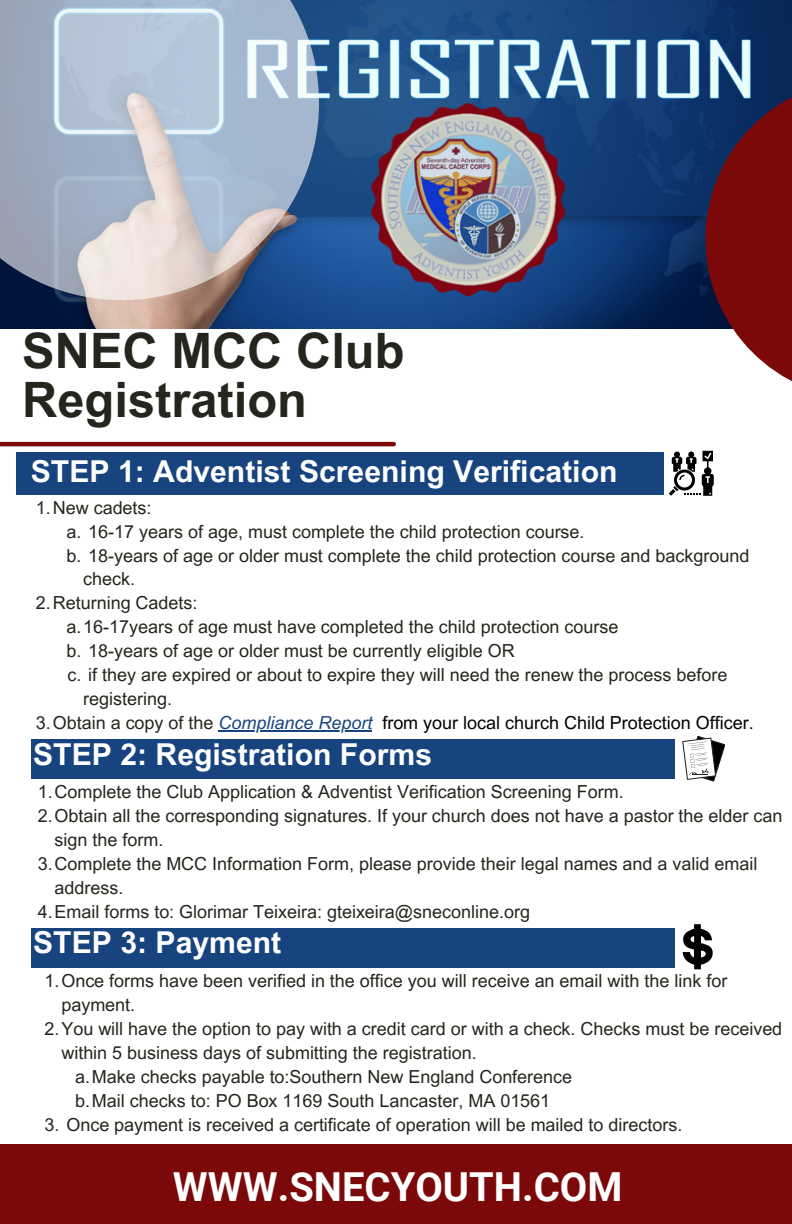
<style>
.page{position:relative;width:792px;height:1224px;background:#fff}
.page>*{position:absolute;margin:0;border:0;box-sizing:border-box;transform-origin:0 0}
.t1{font:700 48.8px "Arial MT Pro";color:#25241d}
.t2{font:700 40px "Roboto";color:#fff}
.t3{font:700 30.2px "Arial MT Pro";color:#fff}
.t4{font:18px/24px "Arial MT Pro";color:#25241d}
.t5{font:18px "Arial MT Pro";color:#000}
.s1{color:#25241d}
.s2{font-style:italic;color:#17447f}
</style>
<div class="page">
<img style="left:0;top:0;width:792px;height:328px">
<div style="left:0;top:1145px;width:792px;height:79px;background:#7b0909"></div>
<hr style="left:0;top:442px;width:394px;height:4px;background:#7b0909">
<svg style="left:705px;top:79px;width:87px;height:303px;background:#712e3a"></svg>
<svg style="left:0;top:0;width:319px;height:300px;background:#a6b3c6"></svg>
<div style="left:16px;top:452px;width:648px;height:42px;background:#17447f"></div>
<svg style="left:669px;top:451px;width:45px;height:45px"></svg>
<div style="left:31px;top:739px;width:643px;height:40px;background:#17447f"></div>
<svg style="left:683px;top:736px;width:42px;height:45px"></svg>
<svg style="left:683px;top:924px;width:30px;height:45px"></svg>
<img style="left:367px;top:98px;width:202px;height:203px">
<div style="left:31px;top:928px;width:643px;height:40px;background:#17447f"></div>
<img style="left:384px;top:116px;width:167px;height:166px;border-radius:50%">
<hr style="left:219px;top:731px;width:153px;height:1px;background:#17447f">
<p class="t1" style="left:22px;top:333px;width:384px">SNEC MCC Club</p>
<p class="t1" style="left:22px;top:381px;width:286px">Registration</p>
<p class="t3" style="left:31px;top:460px;width:588px">STEP 1: Adventist Screening Verification</p>
<p class="t4" style="left:36px;top:498px;width:117px">1.New cadets:</p>
<p class="t4" style="left:67px;top:521px;width:520px">a. 16-17 years of age, must complete the child protection course.</p>
<p class="t4" style="left:83px;top:545px;width:668px;text-indent:-17px">b. 18-years of age or older must complete the child protection course and background check.</p>
<p class="t4" style="left:36px;top:593px;width:163px">2.Returning Cadets:</p>
<p class="t4" style="left:67px;top:617px;width:554px">a.16-17years of age must have completed the child protection course</p>
<p class="t4" style="left:67px;top:641px;width:450px">b. 18-years of age or older must be currently eligible OR</p>
<p class="t4" style="left:83px;top:665px;width:646px;text-indent:-16px">c. if they are expired or about to expire they will need the renew the process before registering.</p>
<p class="t5" style="left:36px;top:716px;width:719px"><span class="s1">3.Obtain a copy of the</span> <span class="s2">Compliance Report</span> from your local church Child Protection Officer.</p>
<p class="t3" style="left:33px;top:743px;width:400px">STEP 2: Registration Forms</p>
<p class="t4" style="left:38px;top:782px;width:587px">1.Complete the Club Application &amp; Adventist Verification Screening Form.</p>
<p class="t4" style="left:55px;top:806px;width:729px;text-indent:-17px">2.Obtain all the corresponding signatures. If your church does not have a pastor the elder can sign the form.</p>
<p class="t4" style="left:55px;top:854px;width:704px;text-indent:-17px">3.Complete the MCC Information Form, please provide their legal names and a valid email address.</p>
<p class="t4" style="left:38px;top:902px;width:494px">4.Email forms to: Glorimar Teixeira: gteixeira@sneconline.org</p>
<p class="t3" style="left:33px;top:931px;width:250px">STEP 3: Payment</p>
<p class="t4" style="left:61px;top:971px;width:667px;text-indent:-17px">1.Once forms have been verified in the office you will receive an email with the link for payment.</p>
<p class="t4" style="left:61px;top:1019px;width:722px;text-indent:-17px">2.You will have the option to pay with a credit card or with a check. Checks must be received within 5 business days of submitting the registration.</p>
<p class="t4" style="left:75px;top:1067px;width:499px">a.Make checks payable to:Southern New England Conference</p>
<p class="t4" style="left:75px;top:1091px;width:477px">b.Mail checks to: PO Box 1169 South Lancaster, MA 01561</p>
<p class="t4" style="left:45px;top:1115px;width:639px">3. Once payment is received a certificate of operation will be mailed to directors.</p>
<p class="t2" style="left:173px;top:1164px;width:451px">WWW.SNECYOUTH.COM</p>
</div>
